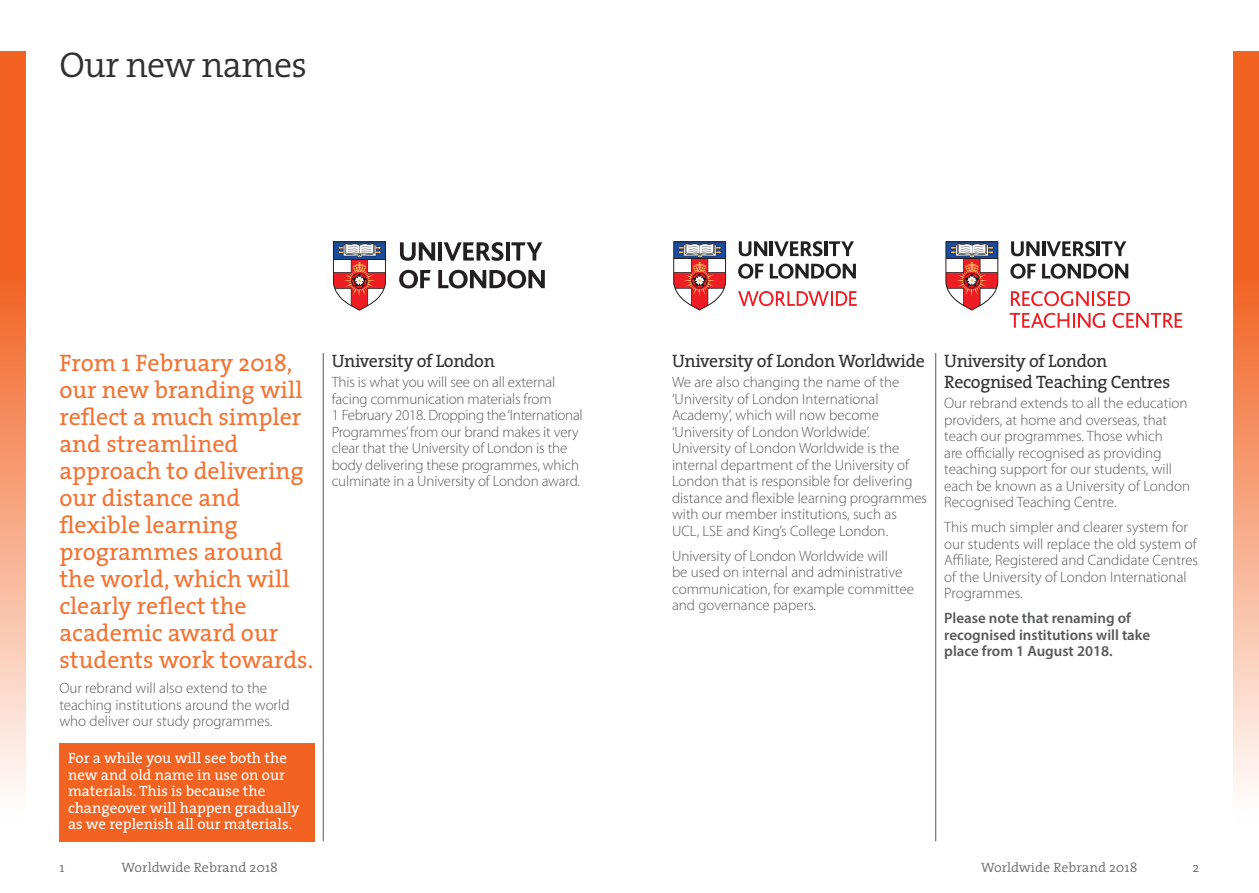
<style>
.page{position:relative;width:1259px;height:893px;background:#fff}
.page>*{position:absolute;margin:0;border:0;box-sizing:border-box;transform-origin:0 0}
.t1{font:300 36px "The Serif";letter-spacing:-.02em;color:#312f30}
.t2{font:24px/27px "The Serif";color:#f37231}
.t3{font:18px/21px "The Serif";letter-spacing:-.02em;color:#312f30}
.t4{font:300 15px/16.5px "Myriad Pro";color:#57585a}
.t5{font:15px/16.5px "The Serif";color:#fff}
.t6{font:600 15px/16.5px "Myriad Pro";color:#57585a}
.t7{font:300 13.5px "The Serif";color:#6c6d70;scale:1.04 1}
</style>
<div class="page">
<svg style="left:0;top:51px;width:26px;height:740px;background:#f6966a"></svg>
<svg style="left:1233px;top:51px;width:26px;height:740px;background:#f6966a"></svg>
<hr style="left:323px;top:353px;width:1px;height:488px;background:#57585a">
<hr style="left:935px;top:353px;width:1px;height:488px;background:#57585a">
<svg style="left:332px;top:241px;width:54px;height:70px"></svg>
<hr style="left:438px;top:242px;width:4px;height:19px;background:#231f20">
<hr style="left:506px;top:242px;width:3px;height:19px;background:#231f20">
<svg style="left:438px;top:270px;width:107px;height:18px"></svg>
<svg style="left:511px;top:242px;width:31px;height:19px"></svg>
<svg style="left:400px;top:242px;width:35px;height:19px"></svg>
<svg style="left:444px;top:242px;width:59px;height:19px"></svg>
<svg style="left:399px;top:270px;width:32px;height:18px"></svg>
<svg style="left:673px;top:241px;width:54px;height:70px"></svg>
<hr style="left:770px;top:241px;width:3px;height:15px;background:#231f20">
<hr style="left:824px;top:241px;width:3px;height:15px;background:#231f20">
<svg style="left:770px;top:264px;width:86px;height:15px"></svg>
<svg style="left:829px;top:241px;width:25px;height:15px"></svg>
<svg style="left:739px;top:241px;width:28px;height:15px"></svg>
<svg style="left:774px;top:241px;width:48px;height:15px"></svg>
<svg style="left:738px;top:264px;width:25px;height:15px"></svg>
<svg style="left:738px;top:291px;width:119px;height:15px"></svg>
<svg style="left:945px;top:241px;width:54px;height:70px"></svg>
<hr style="left:1042px;top:241px;width:3px;height:15px;background:#231f20">
<hr style="left:1096px;top:241px;width:3px;height:15px;background:#231f20">
<svg style="left:1042px;top:264px;width:86px;height:15px"></svg>
<svg style="left:1101px;top:241px;width:25px;height:15px"></svg>
<svg style="left:1011px;top:241px;width:28px;height:15px"></svg>
<svg style="left:1046px;top:241px;width:49px;height:15px"></svg>
<svg style="left:1010px;top:264px;width:26px;height:15px"></svg>
<svg style="left:1011px;top:291px;width:119px;height:15px"></svg>
<svg style="left:1009px;top:313px;width:96px;height:15px"></svg>
<svg style="left:1112px;top:313px;width:70px;height:15px"></svg>
<div style="left:60px;top:744px;width:255px;height:98px;background:#f26221"></div>
<h1 class="t1" style="left:60px;top:35px;width:249px">Our new names</h1>
<p class="t2" style="left:59px;top:349px;width:255px">From 1 February 2018, our new branding will reflect a much simpler and streamlined approach to delivering our distance and flexible learning programmes around the world, which will clearly reflect the academic award our students work towards.</p>
<p class="t4" style="left:59px;top:680px;width:232px">Our rebrand will also extend to the teaching institutions around the world who deliver our study programmes.</p>
<p class="t5" style="left:68px;top:749px;width:233px">For a while you will see both the new and old name in use on our materials. This is because the changeover will happen gradually as we replenish all our materials.</p>
<p class="t3" style="left:332px;top:350px;width:165px">University of London</p>
<p class="t4" style="left:332px;top:374px;width:252px">This is what you will see on all external facing communication materials from<br>1 February 2018. Dropping the ‘International Programmes’ from our brand makes it very clear that the University of London is the body delivering these programmes, which culminate in a University of London award.</p>
<p class="t3" style="left:672px;top:350px;width:254px">University of London Worldwide</p>
<p class="t4" style="left:672px;top:374px;width:257px">We are also changing the name of the ‘University of London International Academy’, which will now become ‘University of London Worldwide’.<br>University of London Worldwide is the internal department of the University of London that is responsible for delivering distance and flexible learning programmes with our member institutions, such as UCL, LSE and King’s College London.</p>
<p class="t4" style="left:672px;top:548px;width:243px">University of London Worldwide will<br>be used on internal and administrative communication, for example committee and governance papers.</p>
<p class="t3" style="left:944px;top:350px;width:227px">University of London<br>Recognised Teaching Centres</p>
<p class="t4" style="left:944px;top:395px;width:247px">Our rebrand extends to all the education providers, at home and overseas, that teach our programmes. Those which<br>are officially recognised as providing teaching support for our students, will each be known as a University of London Recognised Teaching Centre.</p>
<p class="t4" style="left:944px;top:519px;width:255px">This much simpler and clearer system for our students will replace the old system of Affiliate, Registered and Candidate Centres of the University of London International Programmes.</p>
<p class="t6" style="left:944px;top:610px;width:207px">Please note that renaming of recognised institutions will take place from 1 August 2018.</p>
<p class="t7" style="left:60px;top:856px;width:6px">1</p>
<p class="t7" style="left:122px;top:856px;width:152px">Worldwide Rebrand 2018</p>
<p class="t7" style="left:981px;top:856px;width:152px">Worldwide Rebrand 2018</p>
<p class="t7" style="left:1192px;top:856px;width:8px">2</p>
</div>
